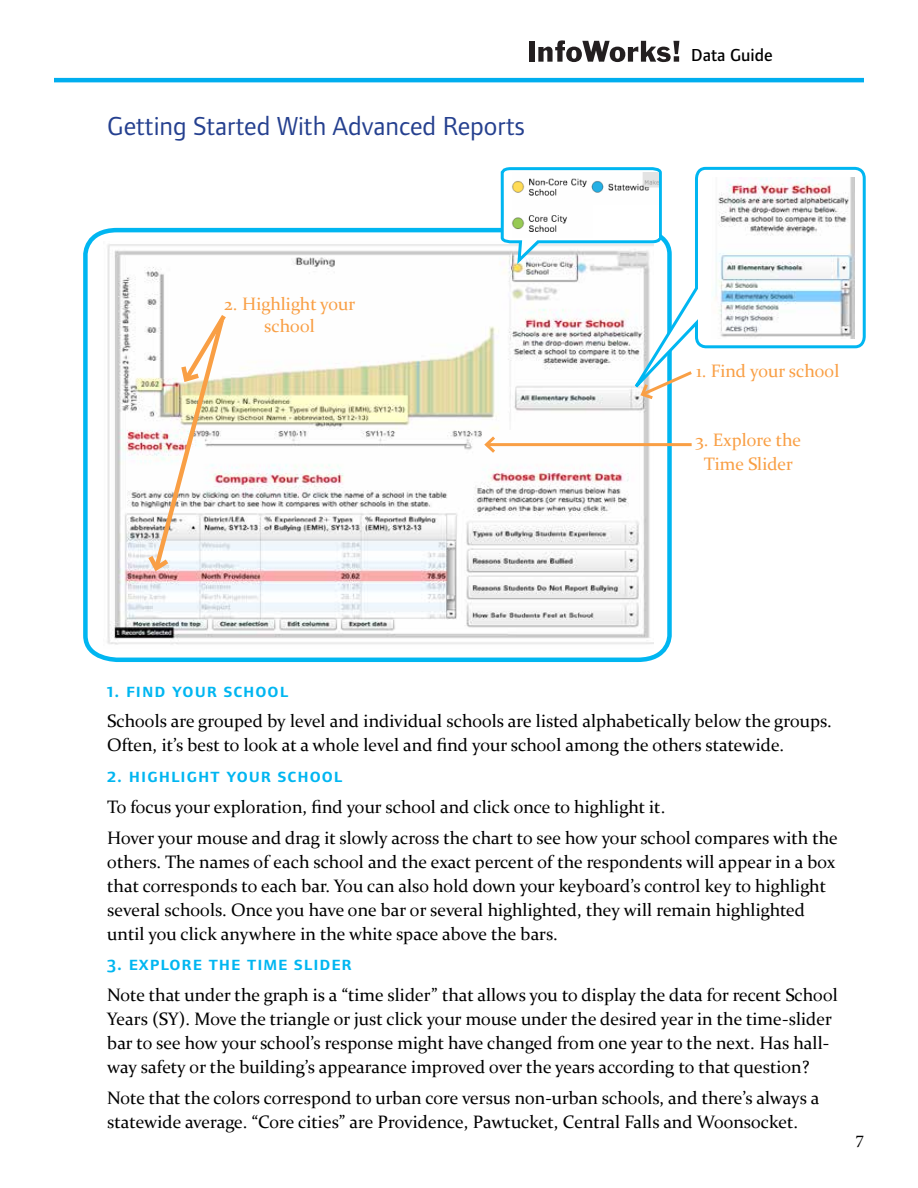
<style>
.page{position:relative;width:918px;height:1188px;background:#fff}
.page>*{position:absolute;margin:0;border:0;box-sizing:border-box;transform-origin:0 0}
.t1{font:27px "Foundry Form Sans";color:#25408f}
.t2{font:19.5px "Foundry Form Sans Demi SC";letter-spacing:.05em;color:#00b6f1}
.t3{font:18px/24px "Constantia";color:#000}
.t4{font:18px/22.5px "Constantia";color:#f99f45;text-align:center}
.t5{font:500 18px "Foundry Form Sans";color:#000}
.t6{font:18px "Minion Pro";color:#000}
</style>
<div class="page">
<svg style="left:663px;top:40px;width:16px;height:22px"></svg>
<hr style="left:54px;top:78px;width:810px;height:4px;background:#00aeef">
<svg style="left:83px;top:227px;width:591px;height:435px"></svg>
<img style="left:104px;top:242px;width:549px;height:406px">
<svg style="left:144px;top:310px;width:86px;height:265px"></svg>
<hr style="left:486px;top:443px;width:206px;height:3px;background:#f99f45">
<svg style="left:482px;top:433px;width:16px;height:23px"></svg>
<svg style="left:499px;top:40px;width:164px;height:228px"></svg>
<img style="left:511px;top:172px;width:108px;height:66px">
<svg style="left:619px;top:165px;width:247px;height:244px"></svg>
<img style="left:712px;top:177px;width:142px;height:161px">
<h1 class="t1" style="left:107px;top:111px;width:419px">Getting Started With Advanced Reports</h1>
<p class="t4" style="left:224px;top:291px;width:133px">2. Highlight your school</p>
<p class="t5" style="left:691px;top:45px;width:83px">Data Guide</p>
<p class="t4" style="left:696px;top:359px;width:145px">1. Find your school</p>
<p class="t4" style="left:695px;top:427px;width:107px;line-height:24px">3. Explore the<br>Time Slider</p>
<p class="t2" style="left:107px;top:679px;width:182px">1. find your school</p>
<p class="t3" style="left:107px;top:708px;width:726px">Schools are grouped by level and individual schools are listed alphabetically below the groups.<br>Often, it’s best to look at a whole level and find your school among the others statewide.</p>
<p class="t2" style="left:107px;top:765px;width:237px">2. highlight your school</p>
<p class="t3" style="left:107px;top:791px;width:732px;line-height:30.8px">To focus your exploration, find your school and click once to highlight it.<br>Hover your mouse and drag it slowly across the chart to see how your school compares with the</p>
<p class="t3" style="left:107px;top:849px;width:730px">others. The names of each school and the exact percent of the respondents will appear in a box that corresponds to each bar. You can also hold down your keyboard’s control key to highlight several schools. Once you have one bar or several highlighted, they will remain highlighted until you click anywhere in the white space above the bars.</p>
<p class="t2" style="left:107px;top:953px;width:246px">3. explore the time slider</p>
<p class="t3" style="left:107px;top:982px;width:732px">Note that under the graph is a “time slider” that allows you to display the data for recent School Years (SY). Move the triangle or just click your mouse under the desired year in the time-slider bar to see how your school’s response might have changed from one year to the next. Has hall&shy;way safety or the building’s appearance improved over the years according to that question?</p>
<p class="t3" style="left:107px;top:1085px;width:714px">Note that the colors correspond to urban core versus non-urban schools, and there’s always a statewide average. “Core cities” are Providence, Pawtucket, Central Falls and Woonsocket.</p>
<p class="t6" style="left:855px;top:1129px;width:10px">7</p>
</div>
